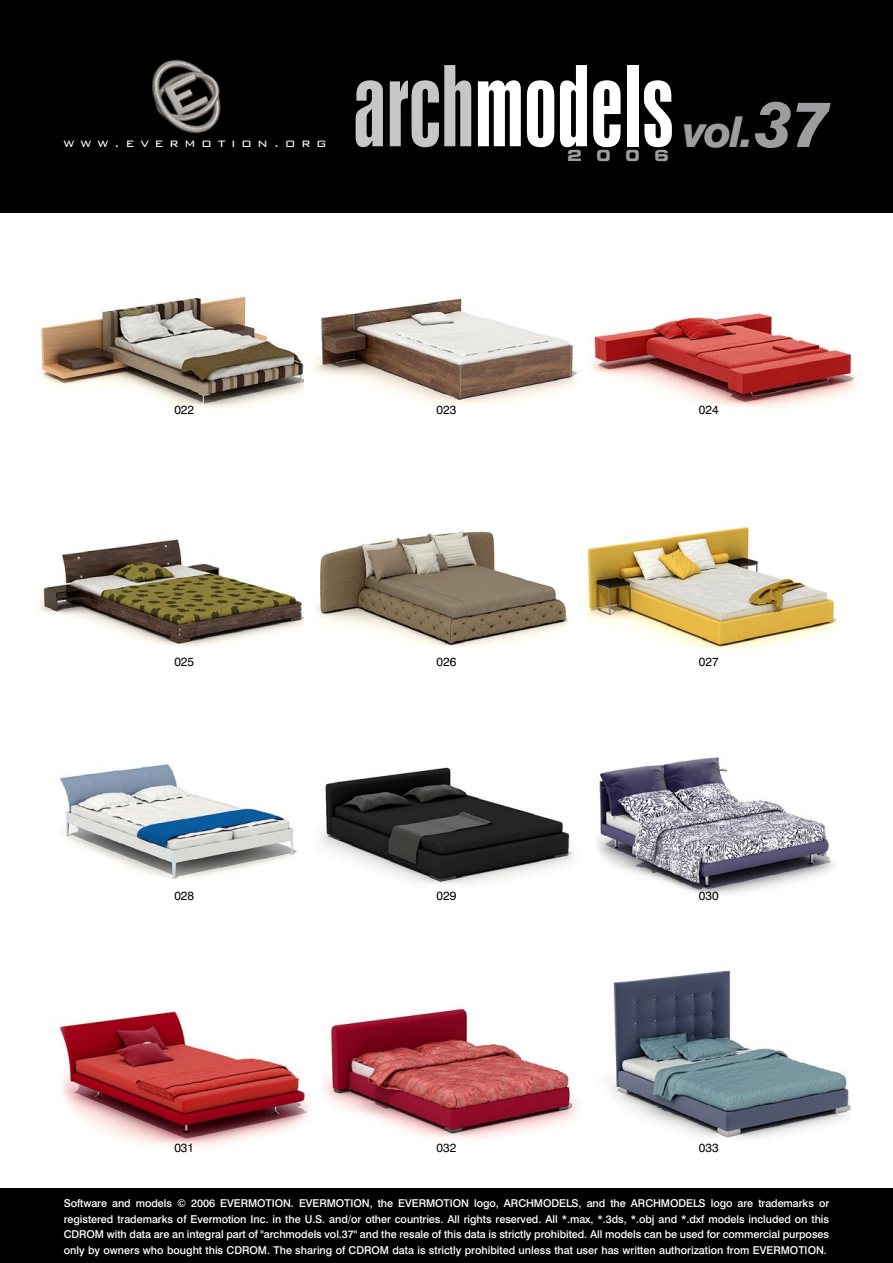
<style>
.page{position:relative;width:893px;height:1263px;background:#fff}
.page>*{position:absolute;margin:0;border:0;box-sizing:border-box;transform-origin:0 0}
.t1{font:103.8px "Swis 924 PL Regular A";color:#fff}
.t2{font:42.6px "Swis 721 Hv PL Italic A";color:#9c9d9f}
.t3{font:15.15px "Square 721 Ex PL Bold A";color:#9c9d9f}
.t4{font:15px "Bank Gothic Lt PL Light A";letter-spacing:.39em;color:#fff}
.t5{font:12px "Swis 721 PL Roman A";color:#000}
.t6{font:10.8px/15.5px "Swis 721 Md PL Regular A";color:#fff;text-align:justify}
.s1{color:#c5c6c8}
.s2{font-size:63.9px}
</style>
<div class="page">
<div style="left:0;top:1189px;width:893px;height:74px;background:#000"></div>
<div style="left:0;top:0;width:893px;height:213px;background:#000"></div>
<img style="left:152px;top:59px;width:69px;height:75px">
<img style="left:38px;top:296px;width:266px;height:112px">
<img style="left:40px;top:539px;width:264px;height:108px">
<img style="left:591px;top:312px;width:265px;height:96px">
<img style="left:583px;top:526px;width:257px;height:124px">
<img style="left:60px;top:764px;width:238px;height:115px">
<img style="left:597px;top:757px;width:237px;height:139px">
<img style="left:58px;top:1011px;width:252px;height:135px">
<img style="left:607px;top:970px;width:243px;height:169px">
<img style="left:314px;top:298px;width:265px;height:107px">
<img style="left:316px;top:530px;width:254px;height:119px">
<img style="left:319px;top:767px;width:255px;height:118px">
<img style="left:323px;top:1008px;width:256px;height:131px">
<h3 class="t4" style="left:64px;top:135px;width:264px">www.evermotion.org</h3>
<h1 class="t1" style="left:353px;top:44px;width:323px"><span class="s1">arch</span>models</h1>
<h3 class="t3" style="left:567px;top:146px;width:103px">2006</h3>
<h2 class="t2" style="left:683px;top:106px;width:148px">vol.<span class="s2">37</span></h2>
<p class="t5" style="left:174px;top:402px;width:21px">022</p>
<p class="t5" style="left:174px;top:654px;width:21px">025</p>
<p class="t5" style="left:437px;top:402px;width:21px">023</p>
<p class="t5" style="left:437px;top:654px;width:21px">026</p>
<p class="t5" style="left:699px;top:402px;width:21px">024</p>
<p class="t5" style="left:699px;top:654px;width:21px">027</p>
<p class="t5" style="left:174px;top:888px;width:21px">028</p>
<p class="t5" style="left:699px;top:888px;width:21px">030</p>
<p class="t5" style="left:437px;top:888px;width:21px">029</p>
<p class="t5" style="left:174px;top:1140px;width:21px">031</p>
<p class="t5" style="left:699px;top:1140px;width:21px">033</p>
<p class="t5" style="left:437px;top:1140px;width:21px">032</p>
<p class="t6" style="left:64px;top:1196px;width:767px">Software and models © 2006 EVERMOTION. EVERMOTION, the EVERMOTION logo, ARCHMODELS, and the ARCHMODELS logo are trademarks or registered trademarks of Evermotion Inc. in the U.S. and/or other countries. All rights reserved. All *.max, *.3ds, *.obj and *.dxf models included on this CDROM with data are an integral part of "archmodels vol.37" and the resale of this data is strictly prohibited. All models can be used for commercial purposes only by owners who bought this CDROM. The sharing of CDROM data is strictly prohibited unless that user has written authorization from EVERMOTION.</p>
</div>
